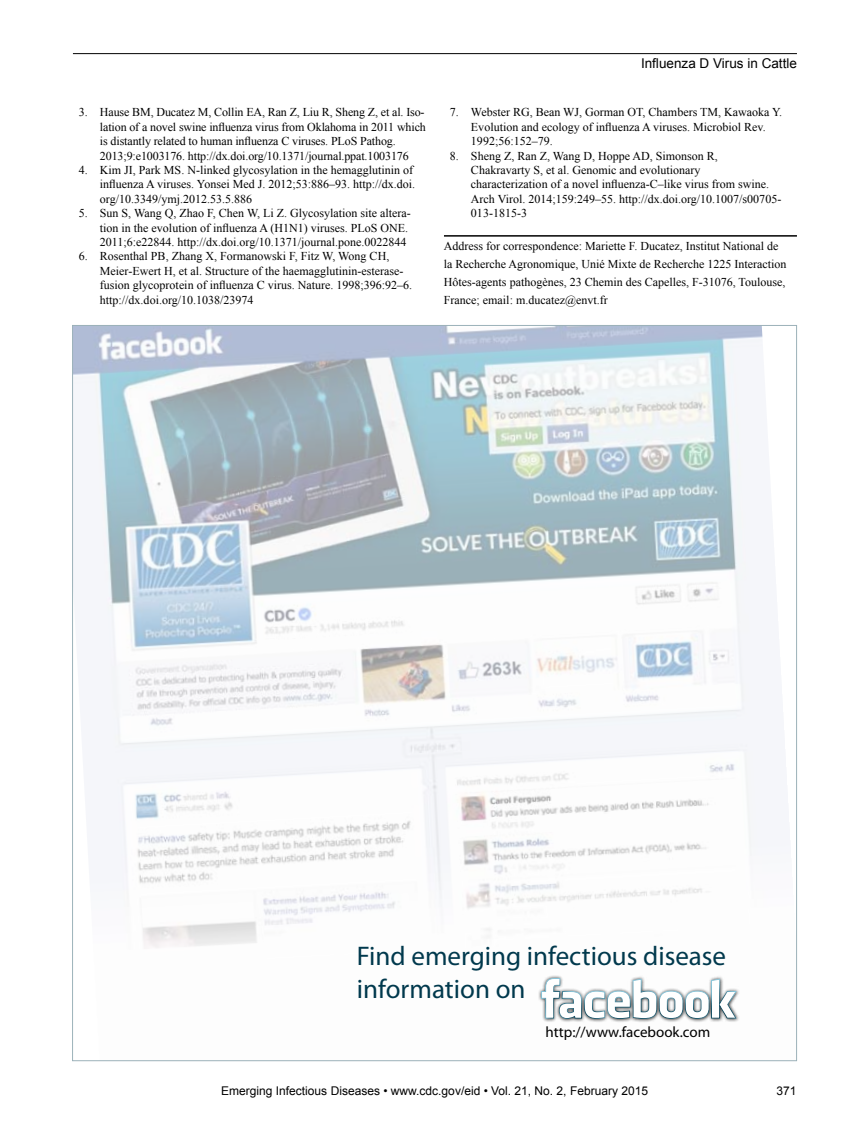
<style>
.page{position:relative;width:851px;height:1134px;background:#fff}
.page>*{position:absolute;margin:0;border:0;box-sizing:border-box;transform-origin:0 0}
.t1{font:27px/32.4px "Myriad Pro";color:#01394d}
.t2{font:15px "Myriad Pro";color:#000}
.t3{font:13.5px "Arial";color:#000}
.t4{font:12px/14.4px "Times New Roman";color:#000}
.t5{font:12px "Arial";color:#000}
</style>
<div class="page">
<hr style="left:73px;top:53px;width:723px;height:1px;background:#000">
<hr style="left:444px;top:235px;width:353px;height:2px;background:#000">
<img style="left:74px;top:327px;width:689px;height:621px">
<div style="left:538px;top:975px;width:202px;height:47px;background:#000;opacity:.85"></div>
<div style="left:539px;top:977px;width:198px;height:44px;background:#abe1fa;opacity:.82"></div>
<p class="t4" style="left:100px;top:105px;width:327px;text-indent:-21px">3. Hause BM, Ducatez M, Collin EA, Ran Z, Liu R, Sheng Z, et al. Iso&shy;lation of a novel swine influenza virus from Oklahoma in 2011 which is distantly related to human influenza C viruses. PLoS Pathog.<br>2013;9:e1003176. http://dx.doi.org/10.1371/journal.ppat.1003176</p>
<p class="t4" style="left:100px;top:163px;width:317px;text-indent:-21px">4. Kim JI, Park MS. N-linked glycosylation in the hemagglutinin of influenza A viruses. Yonsei Med J. 2012;53:886–93. http://dx.doi. org/10.3349/ymj.2012.53.5.886</p>
<p class="t4" style="left:100px;top:206px;width:312px;text-indent:-21px">5. Sun S, Wang Q, Zhao F, Chen W, Li Z. Glycosylation site altera&shy;tion in the evolution of influenza A (H1N1) viruses. PLoS ONE.<br>2011;6:e22844. http://dx.doi.org/10.1371/journal.pone.0022844</p>
<p class="t4" style="left:100px;top:249px;width:313px;text-indent:-21px">6. Rosenthal PB, Zhang X, Formanowski F, Fitz W, Wong CH, Meier-Ewert H, et al. Structure of the haemagglutinin-esterase&shy;fusion glycoprotein of influenza C virus. Nature. 1998;396:92–6. http://dx.doi.org/10.1038/23974</p>
<p class="t3" style="left:641px;top:55px;width:157px">Influenza D Virus in Cattle</p>
<p class="t4" style="left:471px;top:105px;width:312px;text-indent:-21px">7. Webster RG, Bean WJ, Gorman OT, Chambers TM, Kawaoka Y.<br>Evolution and ecology of influenza A viruses. Microbiol Rev.<br>1992;56:152–79.</p>
<p class="t4" style="left:471px;top:148px;width:312px;text-indent:-21px">8. Sheng Z, Ran Z, Wang D, Hoppe AD, Simonson R,<br>Chakravarty S, et al. Genomic and evolutionary<br>characterization of a novel influenza-C–like virus from swine.<br>Arch Virol. 2014;159:249–55. http://dx.doi.org/10.1007/s00705- 013-1815-3</p>
<p class="t4" style="left:444px;top:237px;width:344px;line-height:18px">Address for correspondence: Mariette F. Ducatez, Institut National de la Recherche Agronomique, Unié Mixte de Recherche 1225 Interaction Hôtes-agents pathogènes, 23 Chemin des Capelles, F-31076, Toulouse, France; email: m.ducatez@envt.fr</p>
<h1 class="t1" style="left:357px;top:940px;width:371px">Find emerging infectious disease information on</h1>
<p class="t2" style="left:545px;top:1023px;width:166px">http://www.facebook.com</p>
<p class="t5" style="left:221px;top:1083px;width:428px">Emerging Infectious Diseases • www.cdc.gov/eid • Vol. 21, No. 2, February 2015</p>
<p class="t5" style="left:776px;top:1083px;width:22px">371</p>
</div>
